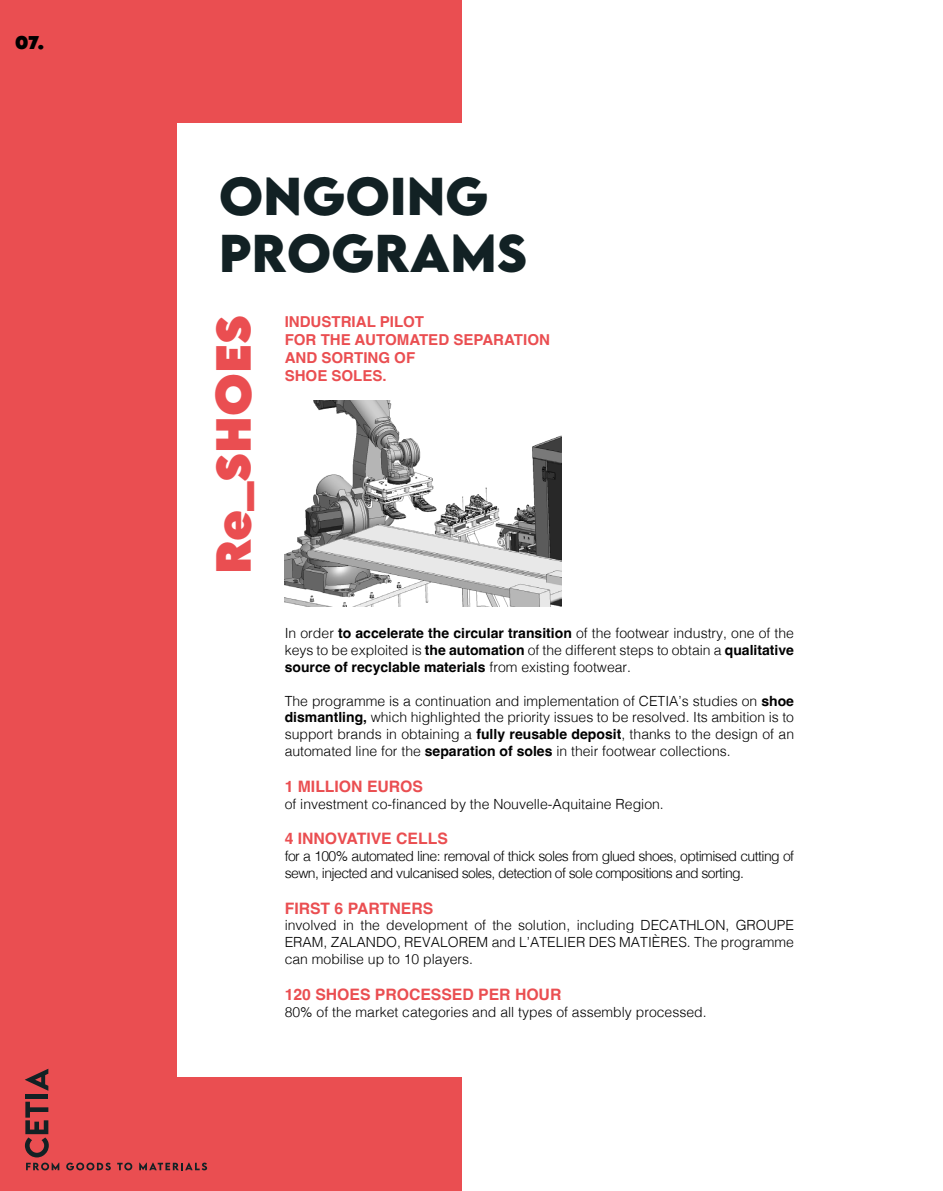
<style>
.page{position:relative;width:943px;height:1191px;background:#fff}
.page>*{position:absolute;margin:0;border:0;box-sizing:border-box;transform-origin:0 0}
.t1{font:700 47.25px/56.7px "LEMONMILK Pro";letter-spacing:.005em;color:#122124}
.t2{font:800 43.75px "LEMONMILK Pro";color:#ea4e51}
.t3{font:800 16.45px "LEMONMILK Pro";color:#000}
.t4{font:700 15.75px "Helvetica";color:#ea4e51}
.t5{font:700 15.05px/18px "Helvetica";color:#ea4e51}
.t6{font:300 14px/16.8px "Helvetica";color:#000;text-align:justify}
.t7{font:300 14px/16.8px "Helvetica";letter-spacing:-.04em;color:#000}
.s1{font-weight:700}
</style>
<div class="page">
<div style="left:0;top:0;width:461px;height:1191px;background:#ea4e51"></div>
<svg style="left:66px;top:1162px;width:45px;height:8px"></svg>
<svg style="left:117px;top:1162px;width:15px;height:8px"></svg>
<svg style="left:139px;top:1162px;width:68px;height:8px"></svg>
<svg style="left:25px;top:1101px;width:34px;height:69px"></svg>
<div style="left:25px;top:1093px;width:23px;height:5px;background:#122124"></div>
<svg style="left:25px;top:1069px;width:23px;height:21px"></svg>
<div style="left:177px;top:124px;width:665px;height:953px;background:#fff"></div>
<img style="left:284px;top:401px;width:277px;height:206px">
<p class="t3" style="left:15px;top:31px;width:31px">07.</p>
<h1 class="t1" style="left:219px;top:169px;width:309px">ONGOING<br>PROGRAMS</h1>
<h2 class="t2" style="left:203px;top:574px;width:260px;rotate:-90deg">Re_SHOES</h2>
<p class="t5" style="left:285px;top:314px;width:267px">INDUSTRIAL PILOT<br>FOR THE AUTOMATED SEPARATION<br>AND SORTING OF<br>SHOE SOLES.</p>
<p class="t6" style="left:285px;top:624px;width:511px">In order <span class="s1">to accelerate the circular transition</span> of the footwear industry, one of the keys to be exploited is <span class="s1">the automation</span> of the different steps to obtain a <span class="s1">qualitative source of recyclable materials</span> from existing footwear.</p>
<p class="t6" style="left:285px;top:691px;width:511px">The programme is a continuation and implementation of CETIA’s studies on <span class="s1">shoe dismantling,</span> which highlighted the priority issues to be resolved. Its ambition is to support brands in obtaining a <span class="s1">fully reusable deposit</span>, thanks to the design of an automated line for the <span class="s1">separation of soles</span> in their footwear collections.</p>
<p class="t4" style="left:285px;top:776px;width:140px">1 MILLION EUROS</p>
<p class="t6" style="left:285px;top:794px;width:380px">of investment co-financed by the Nouvelle-Aquitaine Region.</p>
<p class="t4" style="left:285px;top:829px;width:165px">4 INNOVATIVE CELLS</p>
<p class="t7" style="left:285px;top:846px;width:511px">for a 100% automated line: removal of thick soles from glued shoes, optimised cutting of sewn, injected and vulcanised soles, detection of sole compositions and sorting.</p>
<p class="t4" style="left:285px;top:898px;width:150px">FIRST 6 PARTNERS</p>
<p class="t6" style="left:285px;top:916px;width:511px">involved in the development of the solution, including DECATHLON, GROUPE ERAM, ZALANDO, REVALOREM and L’ATELIER DES MATIÈRES. The programme can mobilise up to 10 players.</p>
<p class="t4" style="left:285px;top:984px;width:278px">120 SHOES PROCESSED PER HOUR</p>
<p class="t6" style="left:285px;top:1002px;width:423px">80% of the market categories and all types of assembly processed.</p>
</div>
